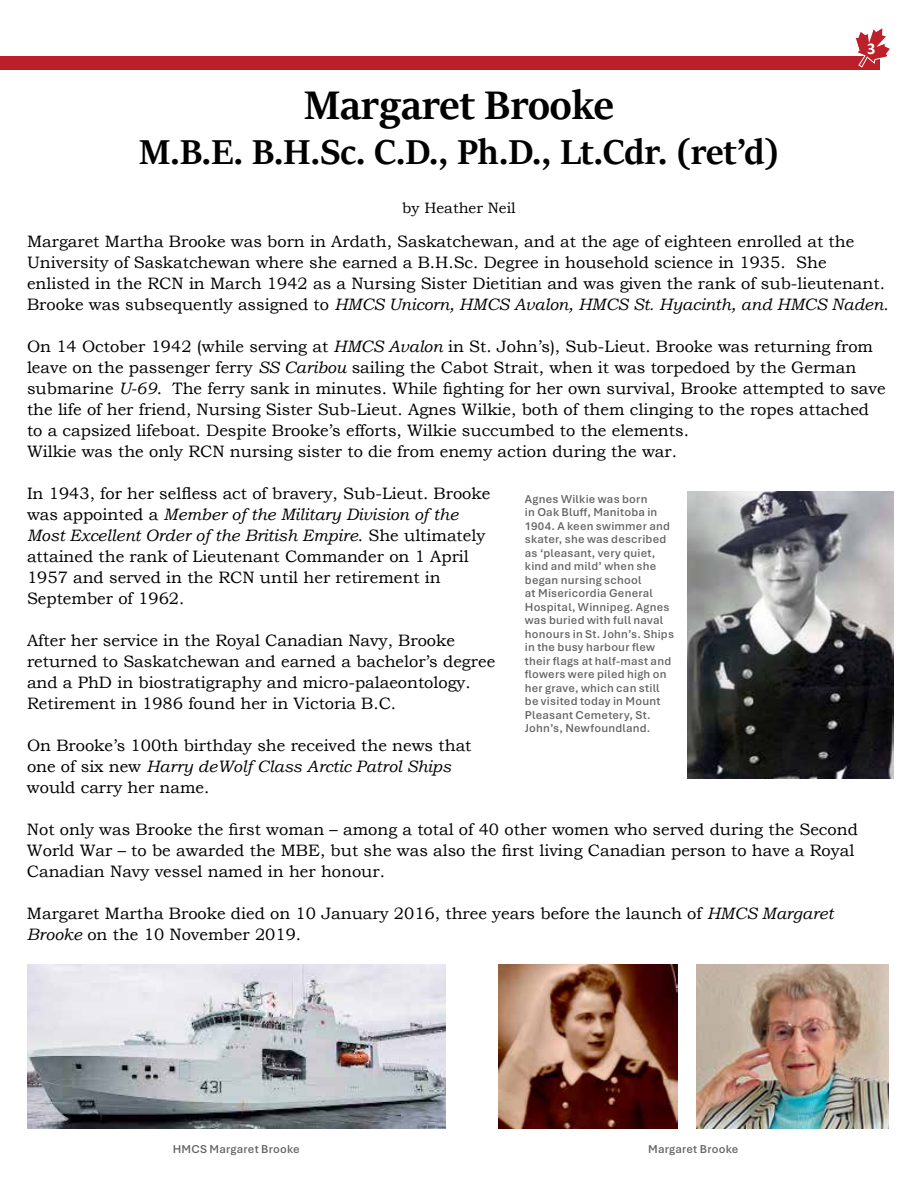
<style>
.page{position:relative;width:918px;height:1188px;background:#fff}
.page>*{position:absolute;margin:0;border:0;box-sizing:border-box;transform-origin:0 0}
.t1{font:700 45px "Sitka Banner";color:#000}
.t2{font:700 39px "Sitka Banner";color:#000}
.t3{font:16.5px/21px "Bookman Old Style";color:#000}
.t4{font:700 16.5px "Calibri";color:#fff}
.t5{font:15px "Bookman Old Style";color:#000}
.t6{font:600 12px/13.5px "Aptos";letter-spacing:.02em;color:#636466}
.s1{font-style:italic}
</style>
<div class="page">
<div style="left:0;top:56px;width:879px;height:14px;background:#bb1f29"></div>
<svg style="left:855px;top:28px;width:35px;height:39px"></svg>
<img style="left:688px;top:491px;width:206px;height:288px">
<img style="left:27px;top:965px;width:419px;height:164px">
<img style="left:697px;top:964px;width:191px;height:164px">
<img style="left:498px;top:964px;width:179px;height:164px">
<p class="t4" style="left:867px;top:37px;width:10px">3</p>
<h1 class="t1" style="left:304px;top:73px;width:311px">Margaret Brooke</h1>
<h2 class="t2" style="left:139px;top:124px;width:641px">M.B.E. B.H.Sc. C.D., Ph.D., Lt.Cdr. (ret’d)</h2>
<p class="t5" style="left:402px;top:198px;width:115px">by Heather Neil</p>
<p class="t3" style="left:27px;top:231px;width:863px">Margaret Martha Brooke was born in Ardath, Saskatchewan, and at the age of eighteen enrolled at the University of Saskatchewan where she earned a B.H.Sc. Degree in household science in 1935. She enlisted in the RCN in March 1942 as a Nursing Sister Dietitian and was given the rank of sub-lieutenant.<br>Brooke was subsequently assigned to <span class="s1">HMCS Unicorn, HMCS Avalon, HMCS St. Hyacinth, and HMCS Naden.</span></p>
<p class="t3" style="left:27px;top:336px;width:860px">On 14 October 1942 (while serving at <span class="s1">HMCS Avalon</span> in St. John’s), Sub-Lieut. Brooke was returning from leave on the passenger ferry <span class="s1">SS Caribou</span> sailing the Cabot Strait, when it was torpedoed by the German submarine <span class="s1">U-69</span>. The ferry sank in minutes. While fighting for her own survival, Brooke attempted to save the life of her friend, Nursing Sister Sub-Lieut. Agnes Wilkie, both of them clinging to the ropes attached to a capsized lifeboat. Despite Brooke’s efforts, Wilkie succumbed to the elements.<br>Wilkie was the only RCN nursing sister to die from enemy action during the war.</p>
<p class="t3" style="left:27px;top:483px;width:465px">In 1943, for her selfless act of bravery, Sub-Lieut. Brooke was appointed a <span class="s1">Member of the Military Division of the Most Excellent Order of the British Empire</span>. She ultimately attained the rank of Lieutenant Commander on 1 April 1957 and served in the RCN until her retirement in September of 1962.</p>
<p class="t3" style="left:27px;top:630px;width:470px">After her service in the Royal Canadian Navy, Brooke returned to Saskatchewan and earned a bachelor’s degree and a PhD in biostratigraphy and micro-palaeontology.<br>Retirement in 1986 found her in Victoria B.C.</p>
<p class="t3" style="left:27px;top:735px;width:446px">On Brooke’s 100th birthday she received the news that one of six new <span class="s1">Harry deWolf Class Arctic Patrol Ships </span>would carry her name.</p>
<p class="t3" style="left:27px;top:819px;width:832px">Not only was Brooke the first woman – among a total of 40 other women who served during the Second<br>World War – to be awarded the MBE, but she was also the first living Canadian person to have a Royal<br>Canadian Navy vessel named in her honour.</p>
<p class="t3" style="left:27px;top:903px;width:808px">Margaret Martha Brooke died on 10 January 2016, three years before the launch of <span class="s1">HMCS Margaret<br>Brooke</span> on the 10 November 2019.</p>
<p class="t6" style="left:525px;top:492px;width:151px">Agnes Wilkie was born<br>in Oak Bluff, Manitoba in<br>1904. A keen swimmer and skater, she was described as ‘pleasant, very quiet, kind and mild’ when she began nursing school<br>at Misericordia General<br>Hospital, Winnipeg. Agnes was buried with full naval honours in St. John’s. Ships in the busy harbour flew their flags at half-mast and flowers were piled high on her grave, which can still be visited today in Mount<br>Pleasant Cemetery, St.<br>John’s, Newfoundland.</p>
<p class="t6" style="left:173px;top:1142px;width:129px">HMCS Margaret Brooke</p>
<p class="t6" style="left:648px;top:1142px;width:92px">Margaret Brooke</p>
</div>
